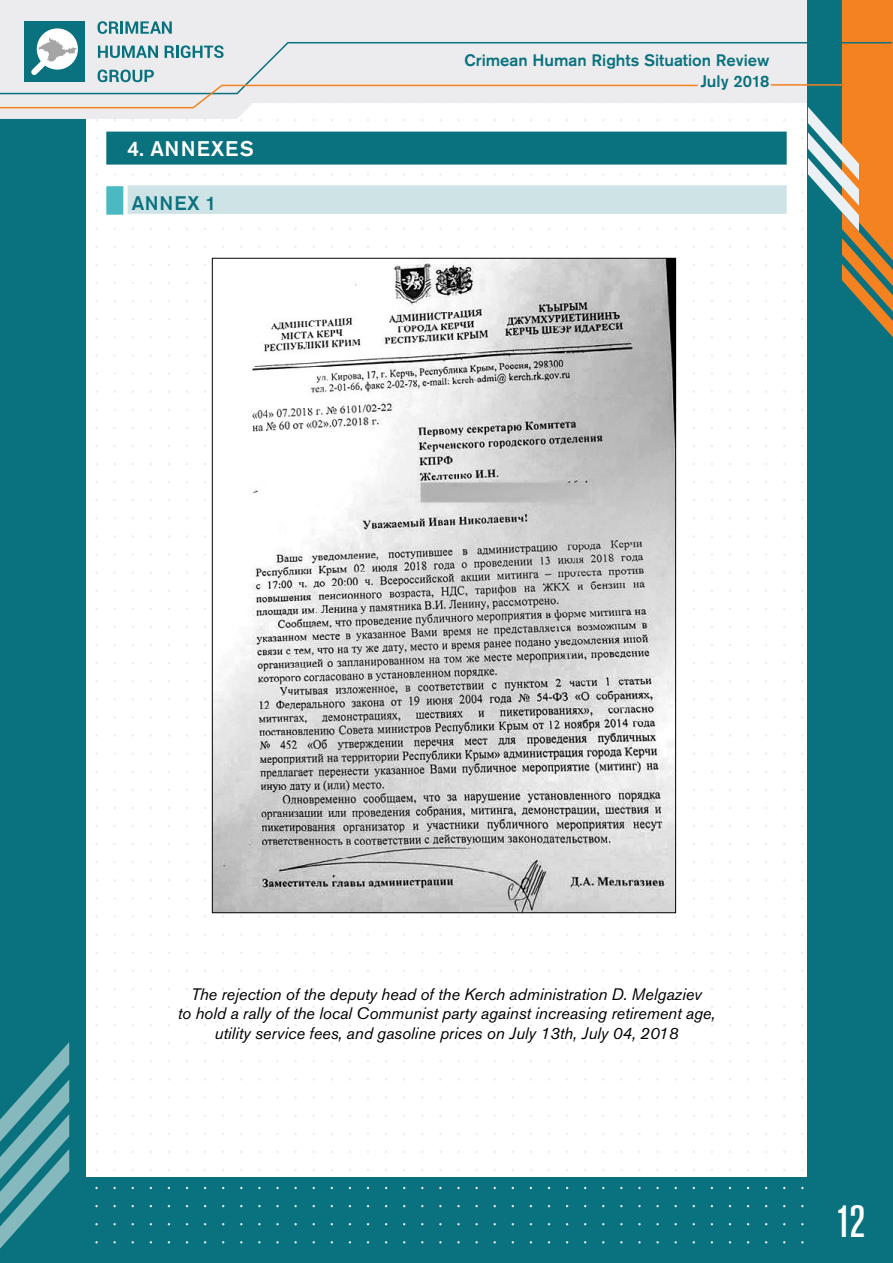
<style>
.page{position:relative;width:893px;height:1263px;background:#fff}
.page>*{position:absolute;margin:0;border:0;box-sizing:border-box;transform-origin:0 0}
.t1{font:500 condensed 45px "Akzidenz Grotesk Pro";color:#fff}
.t2{font:500 21px "Akzidenz Grotesk Pro";letter-spacing:.05em;color:#fff}
.t3{font:500 19.5px "Akzidenz Grotesk Pro";letter-spacing:.04em;color:#0a727e}
.t4{font:italic 16.5px/19.5px "Akzidenz Grotesk Pro";letter-spacing:-.005em;color:#000;text-align:center}
.t5{font:500 16.5px/20.7px "Akzidenz Grotesk Pro";color:#0a727e;text-align:right}
</style>
<div class="page">
<div style="left:0;top:1178px;width:893px;height:85px;background:#0a727e"></div>
<div style="left:0;top:0;width:85px;height:1263px;background:#0a727e"></div>
<svg style="left:0;top:0;width:837px;height:119px;fill:#ececee"></svg>
<div style="left:808px;top:1px;width:85px;height:1262px;background:#0a727e"></div>
<svg style="left:837px;top:0;width:56px;height:338px"></svg>
<svg style="left:801px;top:101px;width:58px;height:130px"></svg>
<svg style="left:0;top:1042px;width:69px;height:206px"></svg>
<div style="left:24px;top:21px;width:61px;height:61px;background:#0a727e"></div>
<svg style="left:38px;top:28px;width:39px;height:13px"></svg>
<svg style="left:0;top:41px;width:893px;height:54px;background:#d3d6d2"></svg>
<svg style="left:0;top:83px;width:699px;height:26px"></svg>
<hr style="left:771px;top:84px;width:122px;height:2px;background:#f48220">
<svg style="left:98px;top:21px;width:21px;height:13px"></svg>
<svg style="left:121px;top:21px;width:17px;height:13px"></svg>
<svg style="left:140px;top:21px;width:21px;height:13px"></svg>
<svg style="left:98px;top:46px;width:22px;height:12px"></svg>
<svg style="left:122px;top:46px;width:13px;height:12px"></svg>
<svg style="left:136px;top:46px;width:22px;height:12px"></svg>
<svg style="left:162px;top:21px;width:10px;height:13px"></svg>
<svg style="left:165px;top:46px;width:9px;height:12px"></svg>
<svg style="left:176px;top:45px;width:14px;height:13px"></svg>
<svg style="left:193px;top:46px;width:20px;height:12px"></svg>
<svg style="left:214px;top:45px;width:10px;height:13px"></svg>
<svg style="left:98px;top:65px;width:21px;height:20px"></svg>
<svg style="left:120px;top:65px;width:13px;height:20px"></svg>
<svg style="left:133px;top:65px;width:21px;height:20px"></svg>
<div style="left:106px;top:132px;width:681px;height:33px;background:#0a727e"></div>
<div style="left:128px;top:185px;width:659px;height:29px;background:#cee3e5"></div>
<div style="left:106px;top:186px;width:17px;height:29px;background:#4bb9c2"></div>
<img style="left:214px;top:260px;width:460px;height:651px">
<p class="t2" style="left:128px;top:135px;width:128px">4. ANNEXES</p>
<p class="t3" style="left:132px;top:190px;width:86px">ANNEX 1</p>
<p class="t5" style="left:464px;top:49px;width:306px">Crimean Human Rights Situation Review<br>July 2018</p>
<p class="t4" style="left:178px;top:984px;width:539px">The rejection of the deputy head of the Kerch administration D. Melgaziev<br>to hold a rally of the local Communist party against increasing retirement age, utility service fees, and gasoline prices on July 13th, July 04, 2018</p>
<h1 class="t1" style="left:835px;top:1192px;width:32px">12</h1>
</div>
